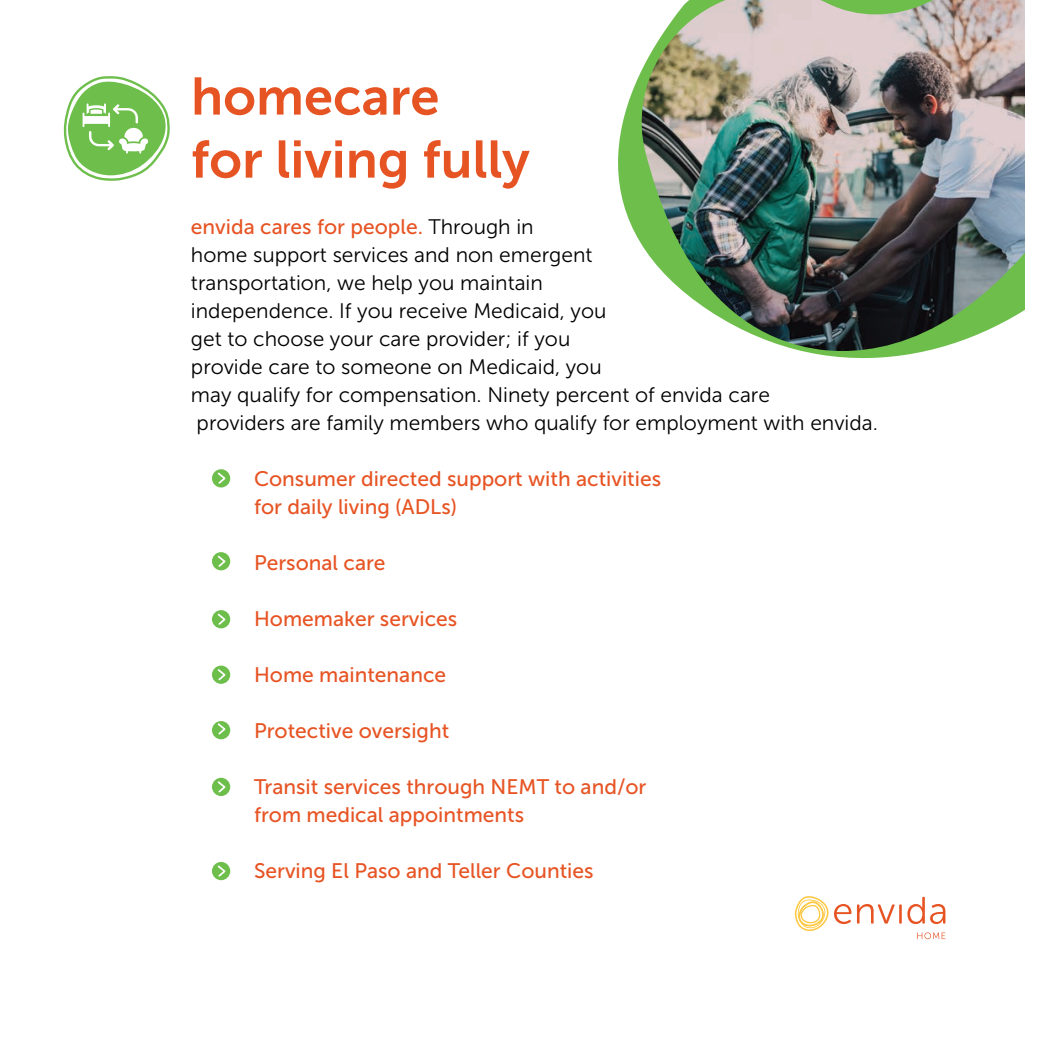
<style>
.page{position:relative;width:1040px;height:1040px;background:#fff}
.page>*{position:absolute;margin:0;border:0;box-sizing:border-box;transform-origin:0 0}
.t1{font:52.5px "Museo Sans 700";color:#e75424}
.t2{font:21px/28px "Museo Sans 300";color:#000}
.t3{font:21px "Museo Sans 500";color:#e75424}
.s1{font-family:"Museo Sans 500";color:#e75424}
</style>
<div class="page">
<svg style="left:64px;top:76px;width:106px;height:105px"></svg>
<div style="left:212px;top:469px;width:18px;height:18px;background:#6dbe4b;border-radius:50%"></div>
<svg style="left:217px;top:471px;width:10px;height:13px"></svg>
<div style="left:212px;top:552px;width:18px;height:18px;background:#6dbe4b;border-radius:50%"></div>
<svg style="left:217px;top:554px;width:10px;height:13px"></svg>
<div style="left:212px;top:610px;width:18px;height:18px;background:#6dbe4b;border-radius:50%"></div>
<svg style="left:217px;top:612px;width:10px;height:13px"></svg>
<svg style="left:212px;top:665px;width:18px;height:19px"></svg>
<svg style="left:216px;top:667px;width:11px;height:15px"></svg>
<div style="left:212px;top:721px;width:18px;height:18px;background:#6dbe4b;border-radius:50%"></div>
<svg style="left:216px;top:721px;width:11px;height:14px"></svg>
<svg style="left:212px;top:777px;width:18px;height:19px"></svg>
<svg style="left:216px;top:779px;width:11px;height:15px"></svg>
<div style="left:212px;top:862px;width:18px;height:18px;background:#6dbe4b;border-radius:50%"></div>
<svg style="left:216px;top:863px;width:11px;height:14px"></svg>
<svg style="left:618px;top:72px;width:308px;height:286px"></svg>
<img style="left:641px;top:0;width:384px;height:351px">
<svg style="left:794px;top:896px;width:57px;height:35px"></svg>
<svg style="left:857px;top:904px;width:44px;height:19px"></svg>
<svg style="left:907px;top:896px;width:17px;height:28px"></svg>
<svg style="left:930px;top:904px;width:15px;height:20px"></svg>
<svg style="left:917px;top:932px;width:28px;height:7px"></svg>
<p class="t1" style="left:191px;top:67px;width:250px">homecare</p>
<p class="t1" style="left:191px;top:130px;width:340px">for living fully</p>
<p class="t2" style="left:191px;top:212px;width:580px"><span class="s1">envida cares for people.</span> Through in<br>home support services and non emergent<br>transportation, we help you maintain<br>independence. If you receive Medicaid, you<br>get to choose your care provider; if you<br>provide care to someone on Medicaid, you<br>may qualify for compensation. Ninety percent of envida care</p>
<p class="t2" style="left:197px;top:408px;width:683px">providers are family members who qualify for employment with envida.</p>
<p class="t3" style="left:254px;top:467px;width:408px">Consumer directed support with activities</p>
<p class="t3" style="left:254px;top:495px;width:205px">for daily living (ADLs)</p>
<p class="t3" style="left:254px;top:551px;width:133px">Personal care</p>
<p class="t3" style="left:254px;top:607px;width:205px">Homemaker services</p>
<p class="t3" style="left:254px;top:663px;width:194px">Home maintenance</p>
<p class="t3" style="left:254px;top:719px;width:197px">Protective oversight</p>
<p class="t3" style="left:254px;top:775px;width:394px">Transit services through NEMT to and/or</p>
<p class="t3" style="left:254px;top:803px;width:272px">from medical appointments</p>
<p class="t3" style="left:254px;top:859px;width:341px">Serving El Paso and Teller Counties</p>
</div>
